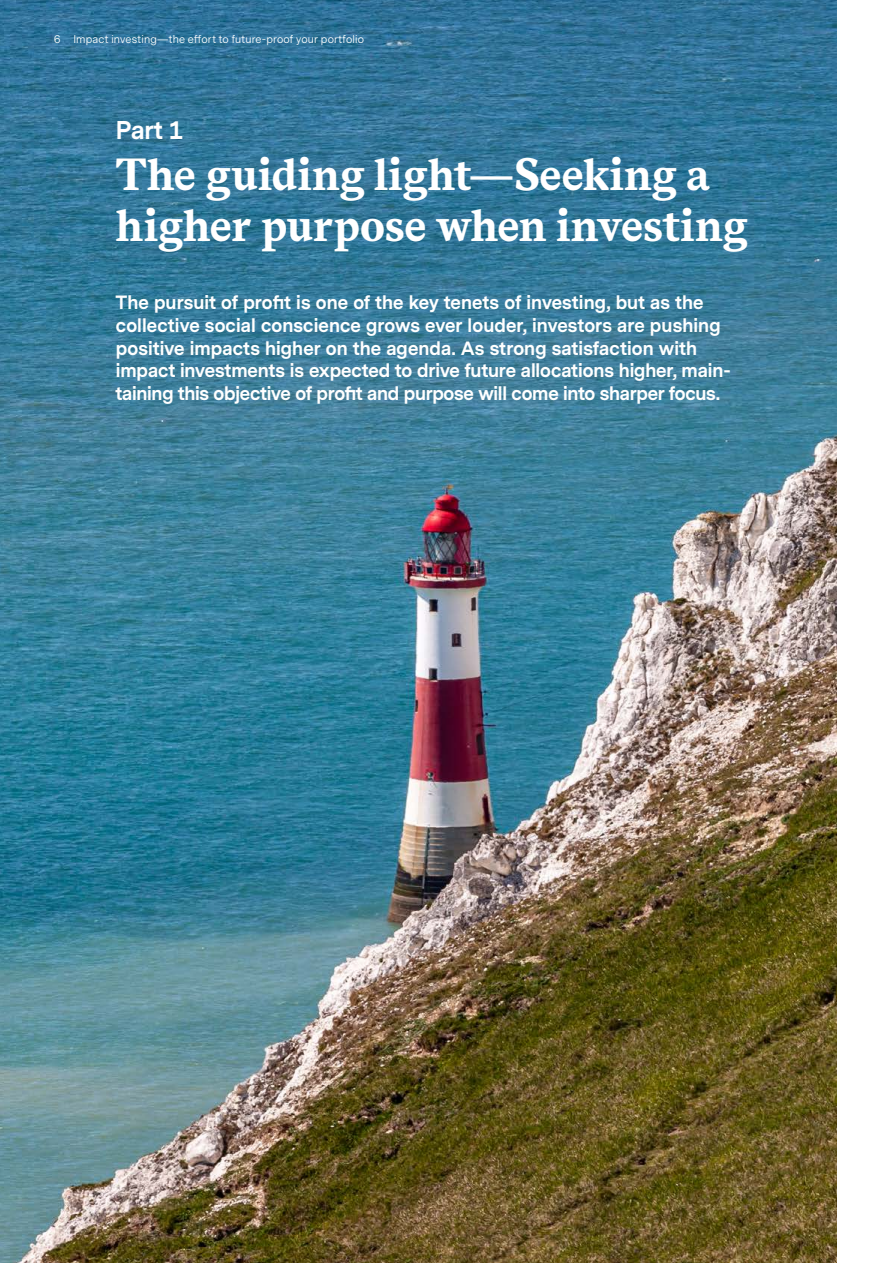
<style>
.page{position:relative;width:893px;height:1263px;background:#fff}
.page>*{position:absolute;margin:0;border:0;box-sizing:border-box;transform-origin:0 0}
.t1{font:700 42px/51px "Vontobel Serif";letter-spacing:-.005em;color:#fff}
.t2{font:700 24px "Vontobel Sans";color:#fff}
.t3{font:700 18px/22.6px "Vontobel Sans";letter-spacing:.005em;color:#fff}
.t4{font:10.5px "Vontobel Sans";letter-spacing:.015em;color:#fff}
</style>
<div class="page">
<img style="left:0;top:0;width:837px;height:1263px">
<p class="t4" style="left:54px;top:32px;width:311px">6 Impact investing—the effort to future-proof your portfolio</p>
<h2 class="t2" style="left:116px;top:113px;width:69px">Part 1</h2>
<h1 class="t1" style="left:116px;top:151px;width:633px">The guiding light—Seeking a higher purpose when investing</h1>
<p class="t3" style="left:116px;top:292px;width:616px">The pursuit of profit is one of the key tenets of investing, but as the collective social conscience grows ever louder, investors are pushing positive impacts higher on the agenda. As strong satisfaction with impact investments is expected to drive future allocations higher, main&shy;taining this objective of profit and purpose will come into sharper focus.</p>
</div>
